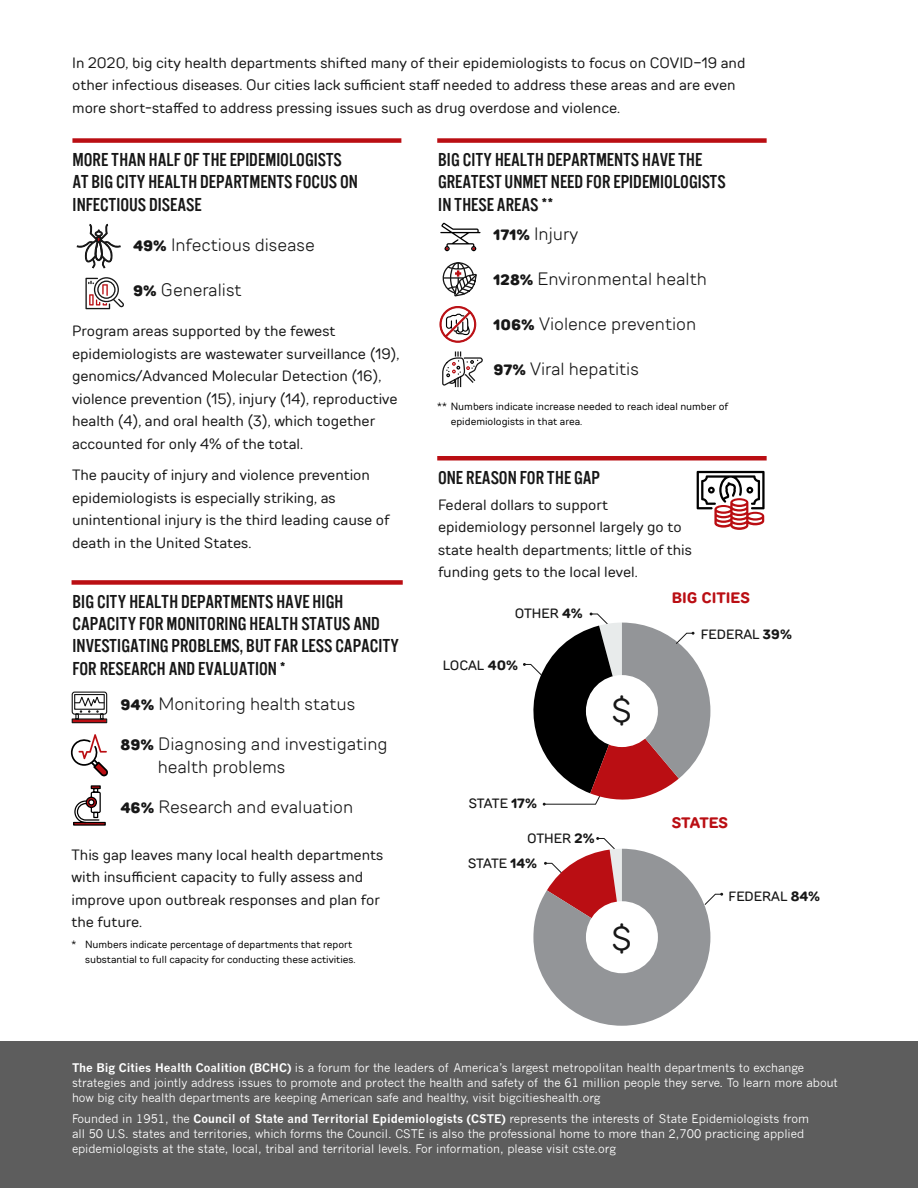
<style>
.page{position:relative;width:918px;height:1188px;background:#fff}
.page>*{position:absolute;margin:0;border:0;box-sizing:border-box;transform-origin:0 0}
.t1{font:33px "TT Rounds Neue";color:#171717}
.t2{font:19.35px/22.2px "U.S.101";color:#171717}
.t3{font:300 18px/22.5px "TT Rounds Neue";color:#171717}
.t4{font:700 15.15px "TT Rounds Neue";color:#ba0e13}
.t5{font:15px/22.5px "TT Rounds Neue";color:#171717}
.t6{font:500 13.5px/24.9px "TT Rounds Neue";color:#171717}
.t7{font:11.7px/15px "News Gothic";color:#fff}
.t8{font:10.5px/15px "TT Rounds Neue";color:#000}
.s1{font-weight:800;font-size:15px}
.s2{font-weight:700}
</style>
<div class="page">
<div style="left:0;top:1042px;width:918px;height:146px;background:#5d5d5d"></div>
<svg style="left:71px;top:691px;width:37px;height:33px"></svg>
<svg style="left:442px;top:262px;width:35px;height:35px"></svg>
<div style="left:437px;top:138px;width:330px;height:5px;background:#ba0e13"></div>
<div style="left:437px;top:456px;width:330px;height:5px;background:#ba0e13"></div>
<div style="left:72px;top:580px;width:331px;height:5px;background:#ba0e13"></div>
<svg style="left:440px;top:223px;width:41px;height:28px"></svg>
<div style="left:72px;top:138px;width:329px;height:5px;background:#ba0e13"></div>
<svg style="left:77px;top:224px;width:44px;height:44px"></svg>
<svg style="left:85px;top:277px;width:39px;height:32px"></svg>
<svg style="left:442px;top:351px;width:41px;height:37px"></svg>
<svg style="left:440px;top:306px;width:36px;height:37px"></svg>
<svg style="left:523px;top:613px;width:187px;height:193px"></svg>
<svg style="left:70px;top:734px;width:38px;height:42px"></svg>
<svg style="left:73px;top:785px;width:33px;height:41px"></svg>
<svg style="left:697px;top:471px;width:68px;height:59px"></svg>
<div style="left:586px;top:675px;width:72px;height:72px;background:#fff;border-radius:50%"></div>
<svg style="left:533px;top:837px;width:190px;height:189px"></svg>
<div style="left:586px;top:901px;width:72px;height:72px;background:#fff;border-radius:50%"></div>
<p class="t5" style="left:72px;top:51px;width:675px">In 2020, big city health departments shifted many of their epidemiologists to focus on COVID-19 and other infectious diseases. Our cities lack sufficient staff needed to address these areas and are even more short-staffed to address pressing issues such as drug overdose and violence.</p>
<p class="t2" style="left:438px;top:149px;width:289px">BIG CITY HEALTH DEPARTMENTS HAVE THE<br>GREATEST UNMET NEED FOR EPIDEMIOLOGISTS<br>IN THESE AREAS **</p>
<p class="t2" style="left:72px;top:149px;width:287px">MORE THAN HALF OF THE EPIDEMIOLOGISTS<br>AT BIG CITY HEALTH DEPARTMENTS FOCUS ON<br>INFECTIOUS DISEASE</p>
<p class="t3" style="left:133px;top:233px;width:183px"><span class="s1">49%</span> Infectious disease</p>
<p class="t3" style="left:133px;top:278px;width:110px"><span class="s1">9%</span> Generalist</p>
<p class="t5" style="left:72px;top:319px;width:329px">Program areas supported by the fewest epidemiologists are wastewater surveillance (19), genomics/Advanced Molecular Detection (16), violence prevention (15), injury (14), reproductive health (4), and oral health (3), which together accounted for only 4% of the total.</p>
<p class="t5" style="left:72px;top:463px;width:319px">The paucity of injury and violence prevention epidemiologists is especially striking, as unintentional injury is the third leading cause of death in the United States.</p>
<p class="t3" style="left:494px;top:223px;width:86px"><span class="s1">171%</span> Injury</p>
<p class="t3" style="left:494px;top:268px;width:215px"><span class="s1">128%</span> Environmental health</p>
<p class="t3" style="left:494px;top:313px;width:204px"><span class="s1">106%</span> Violence prevention</p>
<p class="t3" style="left:494px;top:358px;width:147px"><span class="s1">97%</span> Viral hepatitis</p>
<p class="t8" style="left:451px;top:399px;width:279px;text-indent:-14px">** Numbers indicate increase needed to reach ideal number of epidemiologists in that area.</p>
<p class="t2" style="left:438px;top:466px;width:163px">ONE REASON FOR THE GAP</p>
<p class="t5" style="left:438px;top:493px;width:256px">Federal dollars to support epidemiology personnel largely go to state health departments; little of this funding gets to the local level.</p>
<p class="t2" style="left:72px;top:590px;width:328px">BIG CITY HEALTH DEPARTMENTS HAVE HIGH CAPACITY FOR MONITORING HEALTH STATUS AND INVESTIGATING PROBLEMS, BUT FAR LESS CAPACITY FOR RESEARCH AND EVALUATION *</p>
<p class="t3" style="left:120px;top:692px;width:236px"><span class="s1">94%</span> Monitoring health status</p>
<p class="t3" style="left:158px;top:732px;width:231px;text-indent:-37px"><span class="s1">89%</span> Diagnosing and investigating health problems</p>
<p class="t3" style="left:120px;top:795px;width:234px"><span class="s1">46%</span> Research and evaluation</p>
<p class="t5" style="left:72px;top:843px;width:313px">This gap leaves many local health departments with insufficient capacity to fully assess and improve upon outbreak responses and plan for the future.</p>
<p class="t8" style="left:85px;top:937px;width:272px;text-indent:-14px">* Numbers indicate percentage of departments that report substantial to full capacity for conducting these activities.</p>
<p class="t6" style="left:515px;top:601px;width:70px">OTHER <span class="s2">4%</span></p>
<p class="t6" style="left:443px;top:653px;width:77px">LOCAL <span class="s2">40%</span></p>
<h1 class="t1" style="left:612px;top:689px;width:22px">$</h1>
<p class="t6" style="left:469px;top:791px;width:70px">STATE <span class="s2">17%</span></p>
<p class="t6" style="left:468px;top:826px;width:128px;text-indent:59px">OTHER <span class="s2">2%<br></span>STATE <span class="s2">14%</span></p>
<h1 class="t1" style="left:612px;top:917px;width:22px">$</h1>
<p class="t4" style="left:672px;top:587px;width:80px">BIG CITIES</p>
<p class="t6" style="left:701px;top:622px;width:93px">FEDERAL <span class="s2">39%</span></p>
<p class="t4" style="left:672px;top:812px;width:58px">STATES</p>
<p class="t6" style="left:729px;top:884px;width:93px">FEDERAL <span class="s2">84%</span></p>
<p class="t7" style="left:72px;top:1061px;width:767px"><span class="s2">The Big Cities Health Coalition (BCHC)</span> is a forum for the leaders of America’s largest metropolitan health departments to exchange strategies and jointly address issues to promote and protect the health and safety of the 61 million people they serve. To learn more about how big city health departments are keeping American safe and healthy, visit bigcitieshealth.org</p>
<p class="t7" style="left:72px;top:1112px;width:739px">Founded in 1951, the <span class="s2">Council of State and Territorial Epidemiologists (CSTE)</span> represents the interests of State Epidemiologists from all 50 U.S. states and territories, which forms the Council. CSTE is also the professional home to more than 2,700 practicing applied epidemiologists at the state, local, tribal and territorial levels. For information, please visit cste.org</p>
</div>
